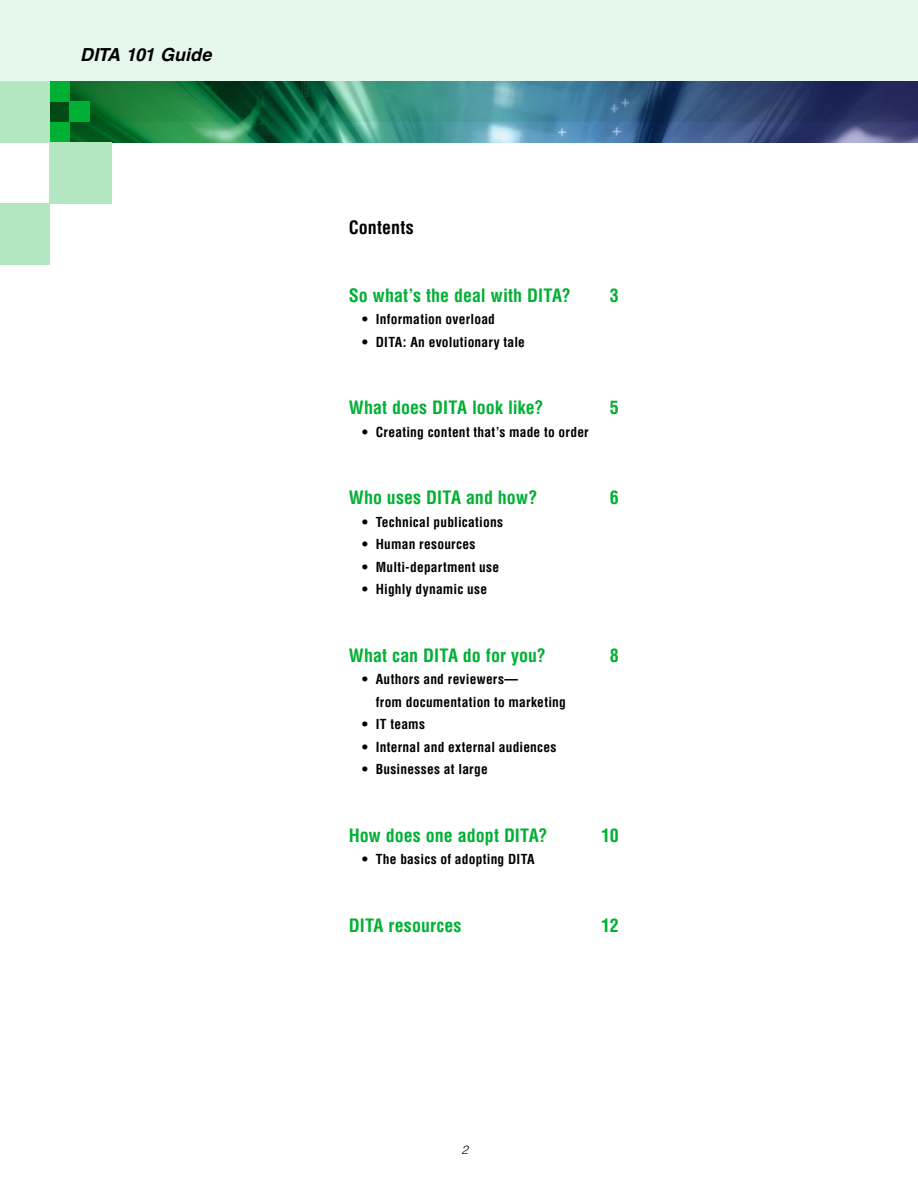
<style>
.page{position:relative;width:918px;height:1188px;background:#fff}
.page>*{position:absolute;margin:0;border:0;box-sizing:border-box;transform-origin:0 0}
.t1{font:700 condensed 18px "Helvetica";color:#00b034}
.t2{font:italic 700 18px "Helvetica";color:#000}
.t3{font:700 condensed 18px "Helvetica";letter-spacing:.01em;color:#000}
.t4{font:700 condensed 13.5px/22.5px "Helvetica";letter-spacing:.015em;color:#000}
.t5{font:italic 300 12px "Helvetica";color:#000}
</style>
<div class="page">
<div style="left:0;top:0;width:918px;height:122px;background:#e6f7eb"></div>
<img style="left:50px;top:81px;width:868px;height:61px">
<div style="left:50px;top:81px;width:20px;height:21px;background:#00b034"></div>
<div style="left:70px;top:101px;width:20px;height:21px;background:#00b034"></div>
<div style="left:50px;top:122px;width:20px;height:20px;background:#00b034"></div>
<div style="left:0;top:81px;width:50px;height:61px;background:#b3e7c2"></div>
<div style="left:50px;top:142px;width:62px;height:62px;background:#b3e7c2"></div>
<div style="left:0;top:204px;width:50px;height:61px;background:#b3e7c2"></div>
<h1 class="t2" style="left:80px;top:44px;width:133px">DITA 101 Guide</h1>
<h1 class="t3" style="left:349px;top:217px;width:67px">Contents</h1>
<h1 class="t1" style="left:349px;top:284px;width:224px">So what’s the deal with DITA?</h1>
<h1 class="t1" style="left:610px;top:284px;width:10px">3</h1>
<p class="t4" style="left:362px;top:308px;width:134px">• Information overload</p>
<p class="t4" style="left:362px;top:330px;width:164px">• DITA: An evolutionary tale</p>
<h1 class="t1" style="left:349px;top:397px;width:196px">What does DITA look like?</h1>
<h1 class="t1" style="left:610px;top:397px;width:10px">5</h1>
<p class="t4" style="left:362px;top:420px;width:228px">• Creating content that’s made to order</p>
<h1 class="t1" style="left:349px;top:487px;width:190px">Who uses DITA and how?</h1>
<h1 class="t1" style="left:610px;top:487px;width:10px">6</h1>
<p class="t4" style="left:362px;top:510px;width:142px">• Technical publications</p>
<p class="t4" style="left:362px;top:533px;width:115px">• Human resources</p>
<p class="t4" style="left:362px;top:555px;width:138px">• Multi-department use</p>
<p class="t4" style="left:362px;top:578px;width:126px">• Highly dynamic use</p>
<h1 class="t1" style="left:349px;top:644px;width:199px">What can DITA do for you?</h1>
<h1 class="t1" style="left:610px;top:644px;width:10px">8</h1>
<p class="t4" style="left:376px;top:668px;width:192px;text-indent:-14px">• Authors and reviewers—<br>from documentation to marketing</p>
<p class="t4" style="left:362px;top:713px;width:64px">• IT teams</p>
<p class="t4" style="left:362px;top:735px;width:196px">• Internal and external audiences</p>
<p class="t4" style="left:362px;top:758px;width:127px">• Businesses at large</p>
<h1 class="t1" style="left:349px;top:824px;width:200px">How does one adopt DITA?</h1>
<h1 class="t1" style="left:601px;top:824px;width:19px">10</h1>
<p class="t4" style="left:362px;top:848px;width:174px">• The basics of adopting DITA</p>
<h1 class="t1" style="left:349px;top:914px;width:114px">DITA resources</h1>
<h1 class="t1" style="left:601px;top:914px;width:19px">12</h1>
<p class="t5" style="left:462px;top:1142px;width:8px">2</p>
</div>
